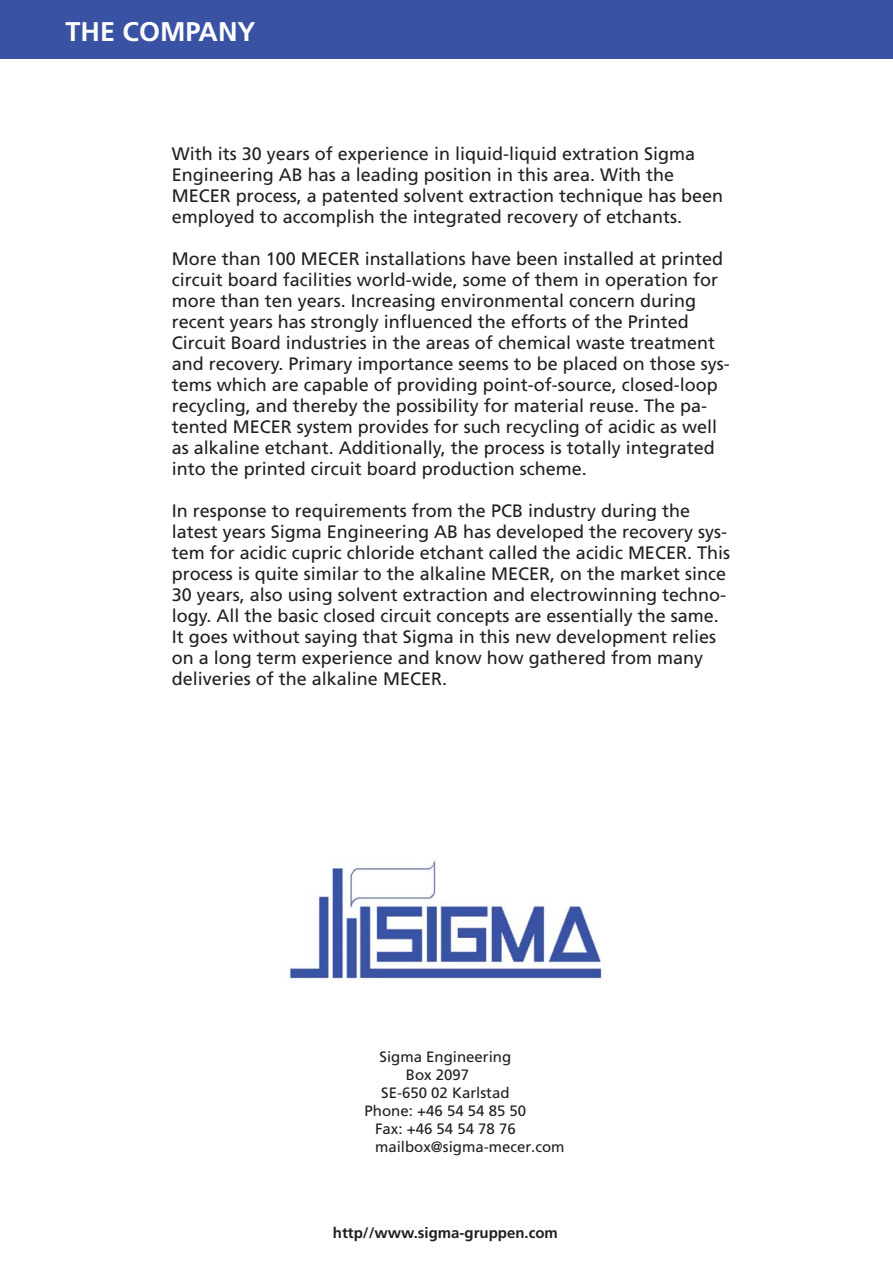
<style>
.page{position:relative;width:893px;height:1263px;background:#fff}
.page>*{position:absolute;margin:0;border:0;box-sizing:border-box;transform-origin:0 0}
.t1{font:700 27px "Frutiger";color:#fff}
.t2{font:18px/21px "Frutiger";color:#231f20}
.t3{font:15px "Frutiger";color:#231f20}
.t4{font:700 15px "Frutiger";color:#231f20}
</style>
<div class="page">
<div style="left:0;top:0;width:892px;height:59px;background:#3952a4"></div>
<img style="left:286px;top:861px;width:317px;height:119px">
<h1 class="t1" style="left:66px;top:21px;width:191px">THE COMPANY</h1>
<p class="t2" style="left:172px;top:145px;width:552px">With its 30 years of experience in liquid-liquid extration Sigma Engineering AB has a leading position in this area. With the MECER process, a patented solvent extraction technique has been employed to accomplish the integrated recovery of etchants.</p>
<p class="t2" style="left:172px;top:250px;width:559px">More than 100 MECER installations have been installed at printed circuit board facilities world-wide, some of them in operation for more than ten years. Increasing environmental concern during recent years has strongly influenced the efforts of the Printed Circuit Board industries in the areas of chemical waste treatment and recovery. Primary importance seems to be placed on those sys&shy;tems which are capable of providing point-of-source, closed-loop recycling, and thereby the possibility for material reuse. The pa&shy;tented MECER system provides for such recycling of acidic as well as alkaline etchant. Additionally, the process is totally integrated into the printed circuit board production scheme.</p>
<p class="t2" style="left:172px;top:502px;width:559px">In response to requirements from the PCB industry during the latest years Sigma Engineering AB has developed the recovery sys&shy;tem for acidic cupric chloride etchant called the acidic MECER. This process is quite similar to the alkaline MECER, on the market since 30 years, also using solvent extraction and electrowinning techno&shy;logy. All the basic closed circuit concepts are essentially the same.<br>It goes without saying that Sigma in this new development relies on a long term experience and know how gathered from many deliveries of the alkaline MECER.</p>
<p class="t3" style="left:379px;top:1050px;width:133px">Sigma Engineering</p>
<p class="t3" style="left:406px;top:1068px;width:65px">Box 2097</p>
<p class="t3" style="left:381px;top:1086px;width:130px">SE-650 02 Karlstad</p>
<p class="t3" style="left:364px;top:1104px;width:163px">Phone: +46 54 54 85 50</p>
<p class="t3" style="left:375px;top:1122px;width:142px">Fax: +46 54 54 78 76</p>
<p class="t3" style="left:375px;top:1140px;width:191px">mailbox@sigma-mecer.com</p>
<p class="t4" style="left:333px;top:1227px;width:226px">http//www.sigma-gruppen.com</p>
</div>
